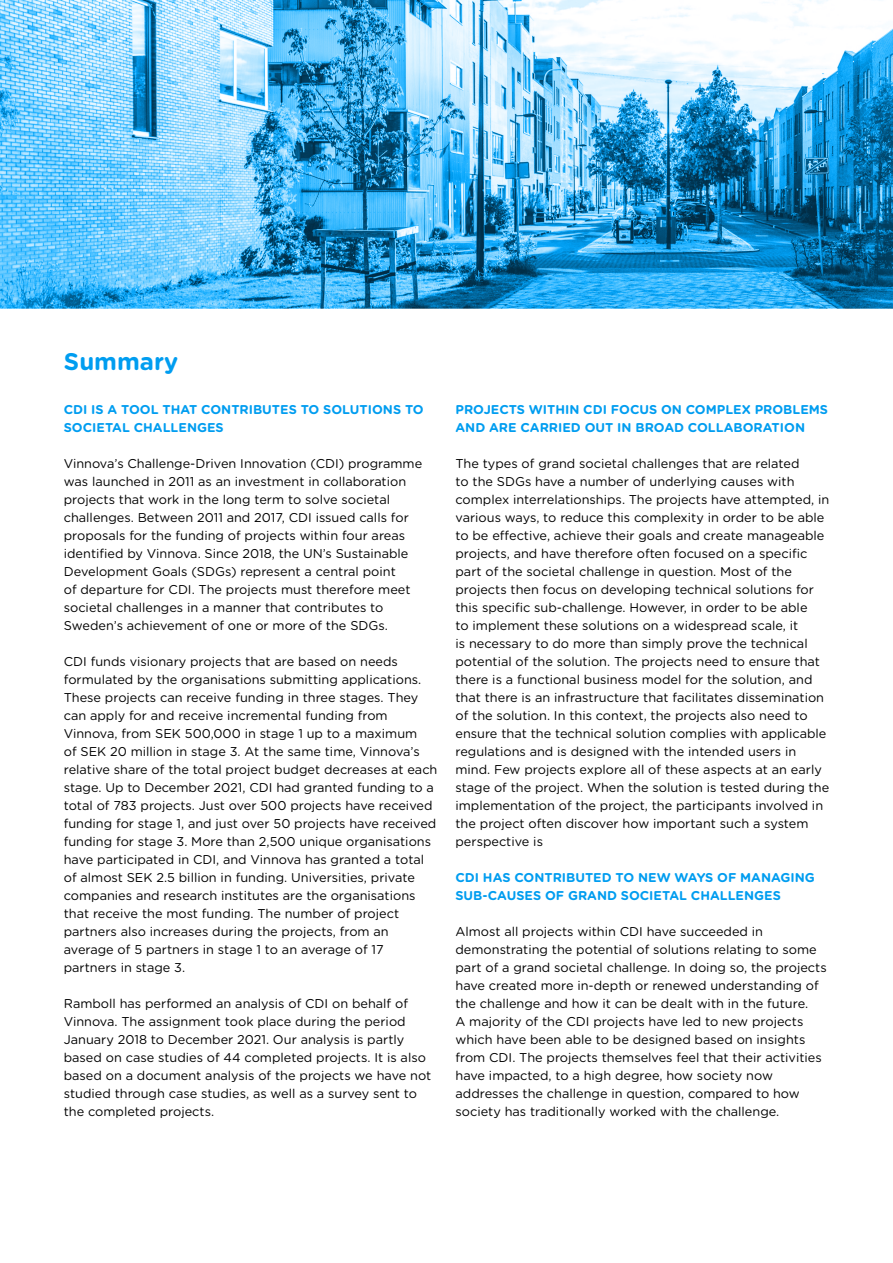
<style>
.page{position:relative;width:893px;height:1263px;background:#fff}
.page>*{position:absolute;margin:0;border:0;box-sizing:border-box;transform-origin:0 0}
.Rubrik_1__H1{font:700 24px "Gotham Rounded";color:#009df0}
.Rubrik_3__P{font:12.75px/18px "Gotham Rounded";color:#000}
.Brödtext__P{font:12.75px/18px "Gotham Rounded";color:#000}
.Rubrik_3__P-2{font:700 12.75px/18px "Gotham Rounded";color:#009df0}
</style>
<div class="page">
<img style="left:0;top:0;width:893px;height:309px">
<h1 class="Rubrik_1__H1" style="left:64px;top:344px;width:116px">Summary</h1>
<p class="Rubrik_3__P-2" style="left:64px;top:400px;width:361px">CDI IS A TOOL THAT CONTRIBUTES TO SOLUTIONS TO<br>SOCIETAL CHALLENGES</p>
<p class="Rubrik_3__P" style="left:64px;top:454px;width:360px">Vinnova’s Challenge-Driven Innovation (CDI) programme was launched in 2011 as an investment in collaboration projects that work in the long term to solve societal challenges. Between 2011 and 2017, CDI issued calls for proposals for the funding of projects within four areas identified by Vinnova. Since 2018, the UN’s Sustainable Development Goals (SDGs) represent a central point<br>of departure for CDI. The projects must therefore meet societal challenges in a manner that contributes to Sweden’s achievement of one or more of the SDGs.</p>
<p class="Rubrik_3__P" style="left:64px;top:652px;width:375px">CDI funds visionary projects that are based on needs formulated by the organisations submitting applications.<br>These projects can receive funding in three stages. They can apply for and receive incremental funding from Vinnova, from SEK 500,000 in stage 1 up to a maximum<br>of SEK 20 million in stage 3. At the same time, Vinnova’s relative share of the total project budget decreases at each stage. Up to December 2021, CDI had granted funding to a total of 783 projects. Just over 500 projects have received funding for stage 1, and just over 50 projects have received funding for stage 3. More than 2,500 unique organisations have participated in CDI, and Vinnova has granted a total of almost SEK 2.5 billion in funding. Universities, private companies and research institutes are the organisations that receive the most funding. The number of project partners also increases during the projects, from an average of 5 partners in stage 1 to an average of 17 partners in stage 3.</p>
<p class="Rubrik_3__P" style="left:64px;top:994px;width:369px">Ramboll has performed an analysis of CDI on behalf of Vinnova. The assignment took place during the period January 2018 to December 2021. Our analysis is partly based on case studies of 44 completed projects. It is also based on a document analysis of the projects we have not studied through case studies, as well as a survey sent to the completed projects.</p>
<p class="Rubrik_3__P-2" style="left:455px;top:400px;width:374px">PROJECTS WITHIN CDI FOCUS ON COMPLEX PROBLEMS<br>AND ARE CARRIED OUT IN BROAD COLLABORATION</p>
<p class="Brödtext__P" style="left:455px;top:454px;width:375px">The types of grand societal challenges that are related<br>to the SDGs have a number of underlying causes with complex interrelationships. The projects have attempted, in various ways, to reduce this complexity in order to be able to be effective, achieve their goals and create manageable projects, and have therefore often focused on a specific part of the societal challenge in question. Most of the projects then focus on developing technical solutions for this specific sub-challenge. However, in order to be able<br>to implement these solutions on a widespread scale, it<br>is necessary to do more than simply prove the technical potential of the solution. The projects need to ensure that there is a functional business model for the solution, and that there is an infrastructure that facilitates dissemination of the solution. In this context, the projects also need to ensure that the technical solution complies with applicable regulations and is designed with the intended users in mind. Few projects explore all of these aspects at an early stage of the project. When the solution is tested during the implementation of the project, the participants involved in the project often discover how important such a system perspective is</p>
<p class="Rubrik_3__P-2" style="left:455px;top:868px;width:361px">CDI HAS CONTRIBUTED TO NEW WAYS OF MANAGING<br>SUB-CAUSES OF GRAND SOCIETAL CHALLENGES</p>
<p class="Brödtext__P" style="left:455px;top:922px;width:373px">Almost all projects within CDI have succeeded in demonstrating the potential of solutions relating to some part of a grand societal challenge. In doing so, the projects have created more in-depth or renewed understanding of the challenge and how it can be dealt with in the future.<br>A majority of the CDI projects have led to new projects which have been able to be designed based on insights from CDI. The projects themselves feel that their activities have impacted, to a high degree, how society now addresses the challenge in question, compared to how society has traditionally worked with the challenge.</p>
</div>
